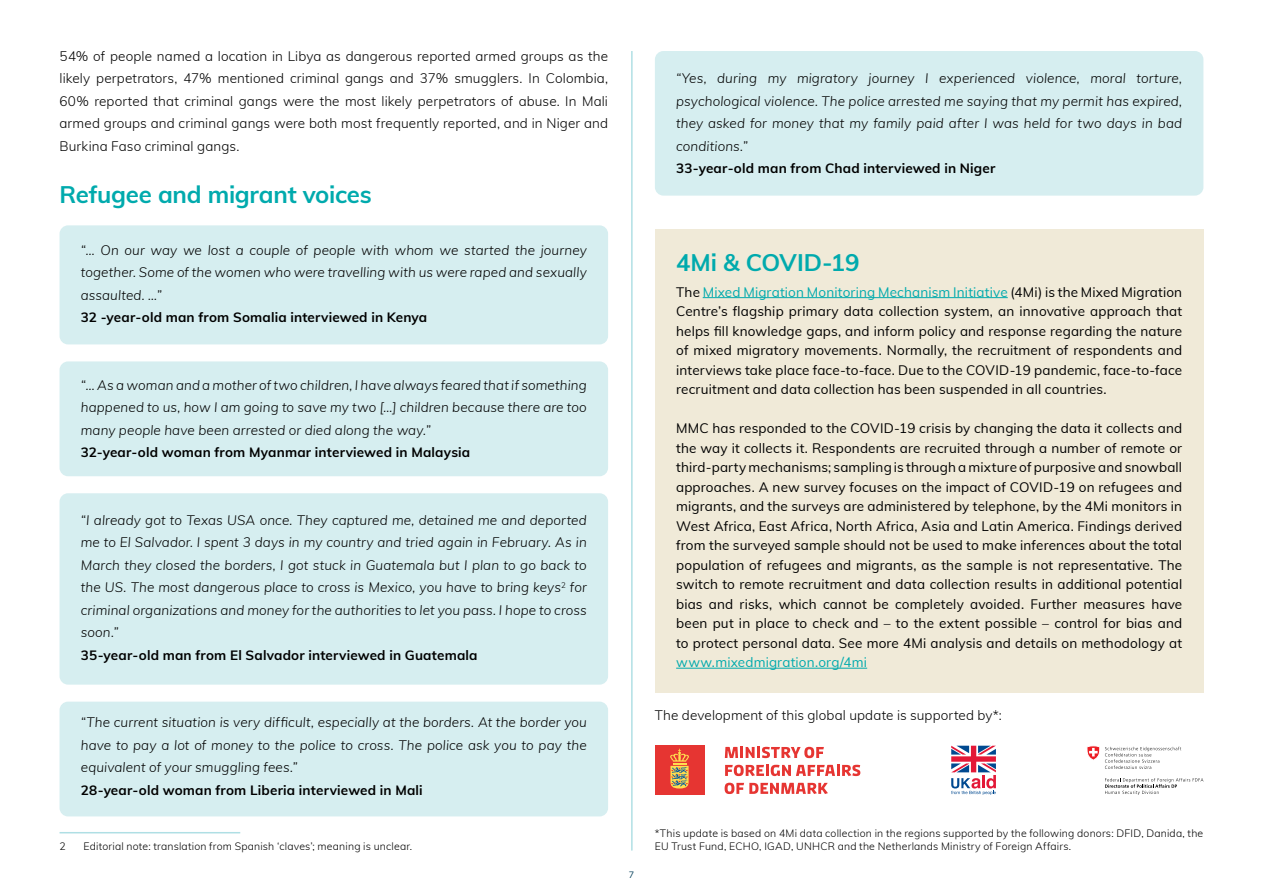
<style>
.page{position:relative;width:1263px;height:893px;background:#fff}
.page>*{position:absolute;margin:0;border:0;box-sizing:border-box;transform-origin:0 0}
.t1{font:700 24px "Muli";letter-spacing:-.01em;color:#00aaad}
.t2{font:13.5px/19.5px "Muli";letter-spacing:.01em;color:#000;text-align:justify}
.t3{font:italic 300 13.5px/22.5px "Muli";letter-spacing:.01em;color:#000;text-align:justify}
.t4{font:300 13.5px/22.5px "Muli";letter-spacing:.01em;color:#000;text-align:justify}
.t5{font:700 13.5px "Muli";letter-spacing:.01em;color:#000}
.t6{font:13.5px "Muli";letter-spacing:.01em;color:#00aaad}
.t7{font:300 10.5px/13.5px "Muli";letter-spacing:.02em;color:#000}
.t8{font:9px "Muli";color:#003d58}
.s1{color:#00aaad}
</style>
<div class="page">
<div style="left:60px;top:702px;width:548px;height:114px;background:#d6eef0;border-radius:9px"></div>
<div style="left:655px;top:51px;width:548px;height:145px;background:#d6eef0;border-radius:9px"></div>
<div style="left:60px;top:225px;width:548px;height:119px;background:#d6eef0;border-radius:9px"></div>
<div style="left:60px;top:361px;width:548px;height:115px;background:#d6eef0;border-radius:9px"></div>
<div style="left:60px;top:493px;width:548px;height:192px;background:#d6eef0;border-radius:9px"></div>
<hr style="left:60px;top:832px;width:180px;height:1px;background:#afdfe4">
<hr style="left:631px;top:51px;width:1px;height:799px;background:#afdfe4">
<div style="left:655px;top:230px;width:548px;height:463px;background:#f0ead8"></div>
<hr style="left:703px;top:297px;width:305px;height:1px;background:#00aaad">
<hr style="left:676px;top:668px;width:191px;height:1px;background:#00aaad">
<svg style="left:951px;top:746px;width:45px;height:49px"></svg>
<svg style="left:1105px;top:778px;width:98px;height:17px"></svg>
<svg style="left:1087px;top:746px;width:94px;height:23px"></svg>
<div style="left:655px;top:746px;width:49px;height:49px;background:#e63532"></div>
<svg style="left:670px;top:749px;width:19px;height:39px"></svg>
<svg style="left:725px;top:747px;width:99px;height:11px"></svg>
<svg style="left:725px;top:765px;width:135px;height:11px"></svg>
<svg style="left:725px;top:783px;width:103px;height:11px"></svg>
<p class="t4" style="left:60px;top:44px;width:550px">54% of people named a location in Libya as dangerous reported armed groups as the likely perpetrators, 47% mentioned criminal gangs and 37% smugglers. In Colombia, 60% reported that criminal gangs were the most likely perpetrators of abuse. In Mali armed groups and criminal gangs were both most frequently reported, and in Niger and Burkina Faso criminal gangs.</p>
<h1 class="t1" style="left:60px;top:177px;width:314px">Refugee and migrant voices</h1>
<p class="t3" style="left:81px;top:238px;width:507px">“… On our way we lost a couple of people with whom we started the journey together. Some of the women who were travelling with us were raped and sexually assaulted. …”</p>
<p class="t5" style="left:81px;top:307px;width:348px">32 -year-old man from Somalia interviewed in Kenya</p>
<p class="t3" style="left:81px;top:373px;width:507px">“… As a woman and a mother of two children, I have always feared that if something happened to us, how I am going to save my two […] children because there are too many people have been arrested or died along the way.”</p>
<p class="t5" style="left:81px;top:442px;width:391px">32-year-old woman from Myanmar interviewed in Malaysia</p>
<p class="t3" style="left:81px;top:508px;width:507px">“I already got to Texas USA once. They captured me, detained me and deported me to El Salvador. I spent 3 days in my country and tried again in February. As in March they closed the borders, I got stuck in Guatemala but I plan to go back to the US. The most dangerous place to cross is Mexico, you have to bring keys<sup>2</sup> for criminal organizations and money for the authorities to let you pass. I hope to cross soon.”</p>
<p class="t5" style="left:81px;top:645px;width:398px">35-year-old man from El Salvador interviewed in Guatemala</p>
<p class="t3" style="left:81px;top:710px;width:507px">“The current situation is very difficult, especially at the borders. At the border you have to pay a lot of money to the police to cross. The police ask you to pay the equivalent of your smuggling fees.”</p>
<p class="t5" style="left:81px;top:780px;width:344px">28-year-old woman from Liberia interviewed in Mali</p>
<p class="t7" style="left:60px;top:839px;width:8px">2</p>
<p class="t7" style="left:83px;top:839px;width:330px">Editorial note: translation from Spanish ‘claves’; meaning is unclear.</p>
<p class="t3" style="left:676px;top:66px;width:507px">“Yes, during my migratory journey I experienced violence, moral torture, psychological violence. The police arrested me saying that my permit has expired, they asked for money that my family paid after I was held for two days in bad conditions.”</p>
<p class="t5" style="left:676px;top:158px;width:321px">33-year-old man from Chad interviewed in Niger</p>
<h1 class="t1" style="left:676px;top:245px;width:185px">4Mi &amp; COVID-19</h1>
<p class="t2" style="left:676px;top:281px;width:508px">The <span class="s1">Mixed Migration Monitoring Mechanism Initiative</span> (4Mi) is the Mixed Migration Centre’s flagship primary data collection system, an innovative approach that helps fill knowledge gaps, and inform policy and response regarding the nature of mixed migratory movements. Normally, the recruitment of respondents and interviews take place face-to-face. Due to the COVID-19 pandemic, face-to-face recruitment and data collection has been suspended in all countries.</p>
<p class="t2" style="left:676px;top:418px;width:508px">MMC has responded to the COVID-19 crisis by changing the data it collects and the way it collects it. Respondents are recruited through a number of remote or third-party mechanisms; sampling is through a mixture of purposive and snowball approaches. A new survey focuses on the impact of COVID-19 on refugees and migrants, and the surveys are administered by telephone, by the 4Mi monitors in West Africa, East Africa, North Africa, Asia and Latin America. Findings derived from the surveyed sample should not be used to make inferences about the total population of refugees and migrants, as the sample is not representative. The switch to remote recruitment and data collection results in additional potential bias and risks, which cannot be completely avoided. Further measures have been put in place to check and – to the extent possible – control for bias and to protect personal data. See more 4Mi analysis and details on methodology at</p>
<p class="t6" style="left:676px;top:652px;width:193px">www.mixedmigration.org/4mi</p>
<p class="t4" style="left:655px;top:703px;width:348px">The development of this global update is supported by*:</p>
<p class="t8" style="left:629px;top:868px;width:7px">7</p>
<p class="t7" style="left:655px;top:826px;width:550px">*This update is based on 4Mi data collection in the regions supported by the following donors: DFID, Danida, the<br>EU Trust Fund, ECHO, IGAD, UNHCR and the Netherlands Ministry of Foreign Affairs.</p>
</div>
